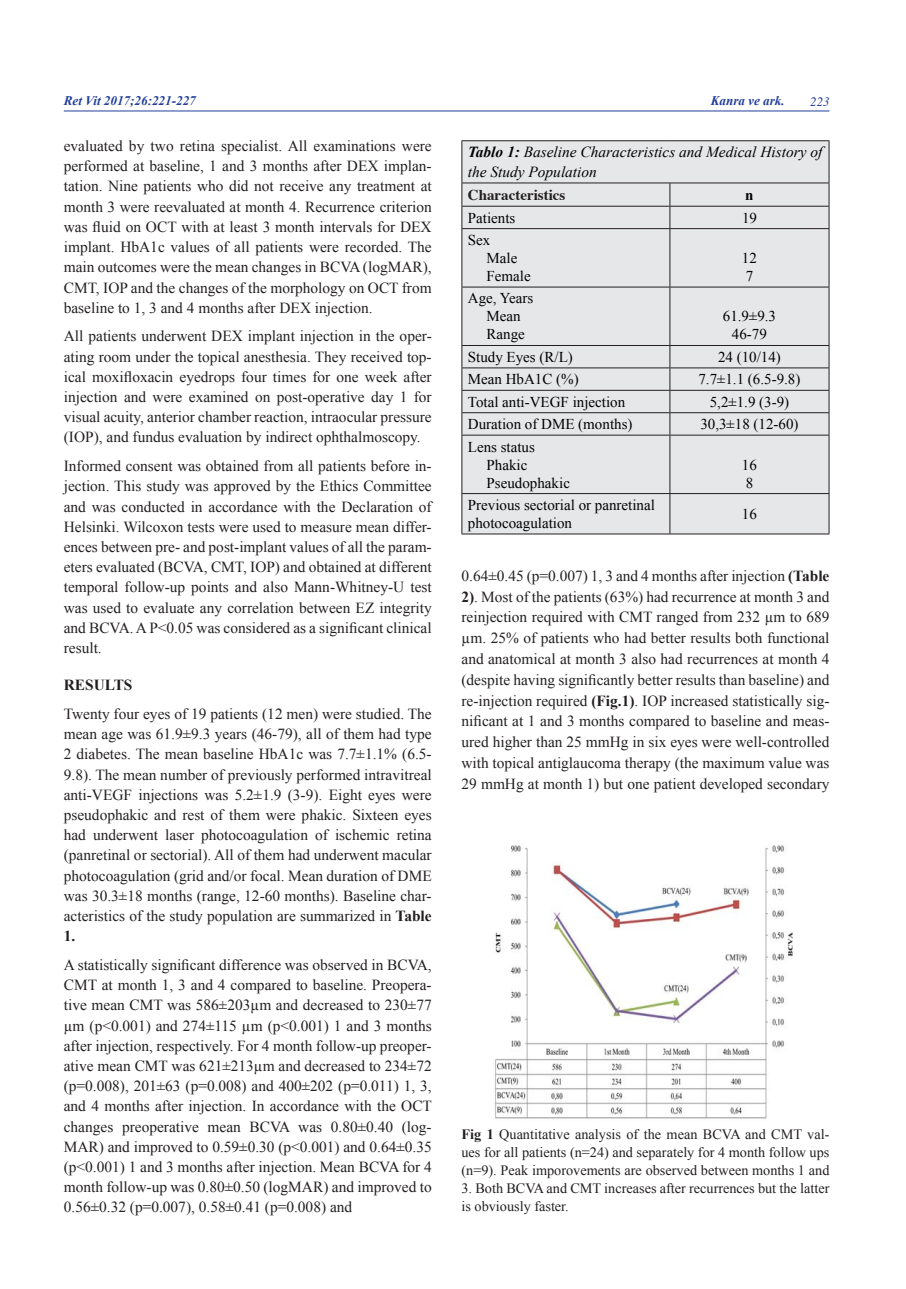
<style>
.page{position:relative;width:906px;height:1289px;background:#fff}
.page>*{position:absolute;margin:0;border:0;box-sizing:border-box;transform-origin:0 0}
.t1{font:15.3px/20.2px "Times New Roman";color:#231f20;text-align:justify}
.t2{font:italic 15.3px/19.5px "Times New Roman";color:#010202}
.t3{font:700 15.3px "Times New Roman";color:#231f20}
.t4{font:15px/18px "Times New Roman";color:#010202}
.t5{font:700 15px "Times";color:#231f20}
.t6{font:700 15px "Times New Roman";color:#010202}
.t7{font:14.25px/18px "Times New Roman";color:#231f20;text-align:justify}
.t8{font:italic 700 13.2px "Times New Roman";color:#223f9a}
.t9{font:italic 12.75px "Times";color:#223f9a}
.s1{font-weight:700}
</style>
<div class="page">
<hr style="left:64px;top:111px;width:765px;height:1px;background:#223f9a">
<img style="left:494px;top:845px;width:299px;height:274px">
<div style="left:462px;top:141px;width:366px;height:392px;background:#e6e7e8"></div>
<hr style="left:461px;top:140px;width:209px;height:1px;background:#231f20">
<hr style="left:461px;top:141px;width:1px;height:41px;background:#231f20">
<hr style="left:670px;top:140px;width:159px;height:1px;background:#231f20">
<hr style="left:828px;top:141px;width:1px;height:41px;background:#231f20">
<hr style="left:461px;top:182px;width:209px;height:1px;background:#231f20">
<hr style="left:670px;top:182px;width:159px;height:1px;background:#231f20">
<hr style="left:461px;top:206px;width:209px;height:1px;background:#231f20">
<svg style="left:461px;top:183px;width:1px;height:45px"></svg>
<hr style="left:670px;top:206px;width:159px;height:1px;background:#231f20">
<svg style="left:669px;top:183px;width:1px;height:45px"></svg>
<svg style="left:828px;top:183px;width:1px;height:45px"></svg>
<hr style="left:461px;top:228px;width:209px;height:1px;background:#231f20">
<hr style="left:461px;top:229px;width:1px;height:58px;background:#231f20">
<hr style="left:670px;top:228px;width:159px;height:1px;background:#231f20">
<hr style="left:669px;top:229px;width:1px;height:58px;background:#231f20">
<hr style="left:828px;top:229px;width:1px;height:58px;background:#231f20">
<hr style="left:461px;top:287px;width:209px;height:1px;background:#231f20">
<hr style="left:461px;top:287px;width:1px;height:58px;background:#231f20">
<hr style="left:670px;top:287px;width:159px;height:1px;background:#231f20">
<hr style="left:669px;top:287px;width:1px;height:58px;background:#231f20">
<hr style="left:828px;top:287px;width:1px;height:58px;background:#231f20">
<hr style="left:461px;top:345px;width:209px;height:1px;background:#231f20">
<hr style="left:670px;top:345px;width:159px;height:1px;background:#231f20">
<hr style="left:461px;top:367px;width:209px;height:1px;background:#231f20">
<hr style="left:670px;top:367px;width:159px;height:1px;background:#231f20">
<hr style="left:461px;top:390px;width:209px;height:1px;background:#231f20">
<hr style="left:670px;top:390px;width:159px;height:1px;background:#231f20">
<hr style="left:461px;top:412px;width:209px;height:1px;background:#231f20">
<svg style="left:461px;top:346px;width:1px;height:89px"></svg>
<hr style="left:670px;top:412px;width:159px;height:1px;background:#231f20">
<svg style="left:669px;top:346px;width:1px;height:89px"></svg>
<svg style="left:828px;top:346px;width:1px;height:89px"></svg>
<hr style="left:461px;top:435px;width:209px;height:1px;background:#231f20">
<hr style="left:461px;top:435px;width:1px;height:58px;background:#231f20">
<hr style="left:670px;top:435px;width:159px;height:1px;background:#231f20">
<hr style="left:669px;top:435px;width:1px;height:58px;background:#231f20">
<hr style="left:828px;top:435px;width:1px;height:58px;background:#231f20">
<hr style="left:461px;top:493px;width:209px;height:1px;background:#231f20">
<hr style="left:461px;top:494px;width:1px;height:39px;background:#231f20">
<hr style="left:670px;top:493px;width:159px;height:1px;background:#231f20">
<hr style="left:669px;top:494px;width:1px;height:39px;background:#231f20">
<hr style="left:828px;top:494px;width:1px;height:39px;background:#231f20">
<hr style="left:461px;top:533px;width:368px;height:1px;background:#231f20">
<p class="t8" style="left:64px;top:94px;width:133px">Ret Vit 2017;26:221-227</p>
<p class="t8" style="left:710px;top:94px;width:76px">Kanra ve ark.</p>
<p class="t9" style="left:810px;top:97px;width:21px">223</p>
<p class="t1" style="left:64px;top:136px;width:369px">evaluated by two retina specialist. All examinations were performed at baseline, 1 and 3 months after DEX implan&shy;tation. Nine patients who did not receive any treatment at month 3 were reevaluated at month 4. Recurrence criterion was fluid on OCT with at least 3 month intervals for DEX implant. HbA1c values of all patients were recorded. The main outcomes were the mean changes in BCVA (logMAR), CMT, IOP and the changes of the morphology on OCT from baseline to 1, 3 and 4 months after DEX injection.</p>
<p class="t1" style="left:64px;top:326px;width:369px">All patients underwent DEX implant injection in the oper&shy;ating room under the topical anesthesia. They received top&shy;ical moxifloxacin eyedrops four times for one week after injection and were examined on post-operative day 1 for visual acuity, anterior chamber reaction, intraocular pressure (IOP), and fundus evaluation by indirect ophthalmoscopy.</p>
<p class="t1" style="left:64px;top:456px;width:369px">Informed consent was obtained from all patients before in&shy;jection. This study was approved by the Ethics Committee and was conducted in accordance with the Declaration of Helsinki. Wilcoxon tests were used to measure mean differ&shy;ences between pre- and post-implant values of all the param&shy;eters evaluated (BCVA, CMT, IOP) and obtained at different temporal follow-up points and also Mann-Whitney-U test was used to evaluate any correlation between EZ integrity and BCVA. A P&lt;0.05 was considered as a significant clinical result.</p>
<p class="t3" style="left:64px;top:676px;width:70px">RESULTS</p>
<p class="t1" style="left:64px;top:703px;width:369px">Twenty four eyes of 19 patients (12 men) were studied. The mean age was 61.9±9.3 years (46-79), all of them had type 2 diabetes. The mean baseline HbA1c was 7.7±1.1% (6.5- 9.8). The mean number of previously performed intravitreal anti-VEGF injections was 5.2±1.9 (3-9). Eight eyes were pseudophakic and rest of them were phakic. Sixteen eyes had underwent laser photocoagulation of ischemic retina (panretinal or sectorial). All of them had underwent macular photocoagulation (grid and/or focal. Mean duration of DME was 30.3±18 months (range, 12-60 months). Baseline char&shy;acteristics of the study population are summarized in <span class="s1">Table 1.</span></p>
<p class="t1" style="left:64px;top:954px;width:370px">A statistically significant difference was observed in BCVA, CMT at month 1, 3 and 4 compared to baseline. Preopera&shy;tive mean CMT was 586±203μm and decreased to 230±77 μm (p&lt;0.001) and 274±115 μm (p&lt;0.001) 1 and 3 months after injection, respectively. For 4 month follow-up preoper&shy;ative mean CMT was 621±213μm and decreased to 234±72 (p=0.008), 201±63 (p=0.008) and 400±202 (p=0.011) 1, 3, and 4 months after injection. In accordance with the OCT changes preoperative mean BCVA was 0.80±0.40 (log-MAR) and improved to 0.59±0.30 (p&lt;0.001) and 0.64±0.35 (p&lt;0.001) 1 and 3 months after injection. Mean BCVA for 4 month follow-up was 0.80±0.50 (logMAR) and improved to 0.56±0.32 (p=0.007), 0.58±0.41 (p=0.008) and</p>
<p class="t2" style="left:468px;top:142px;width:356px"><span class="s1">Tablo 1:</span> Baseline Characteristics and Medical History of the Study Population</p>
<p class="t5" style="left:468px;top:189px;width:99px">Characteristics</p>
<p class="t6" style="left:745px;top:186px;width:10px">n</p>
<p class="t4" style="left:468px;top:208px;width:49px">Patients</p>
<p class="t4" style="left:742px;top:208px;width:16px">19</p>
<p class="t4" style="left:486px;top:231px;width:46px;text-indent:-19px">Sex<br>Male<br>Female</p>
<p class="t4" style="left:742px;top:249px;width:16px">12<br>7</p>
<p class="t4" style="left:486px;top:289px;width:48px;text-indent:-19px">Age, Years<br>Mean<br>Range</p>
<p class="t4" style="left:723px;top:307px;width:55px;text-align:center">61.9±9.3<br>46-79</p>
<p class="t4" style="left:468px;top:348px;width:106px">Study Eyes (R/L)</p>
<p class="t4" style="left:718px;top:348px;width:64px">24 (10/14)</p>
<p class="t4" style="left:468px;top:370px;width:112px">Mean HbA1C (%)</p>
<p class="t4" style="left:698px;top:370px;width:103px">7.7±1.1 (6.5-9.8)</p>
<p class="t4" style="left:468px;top:392px;width:159px">Total anti-VEGF injection</p>
<p class="t4" style="left:710px;top:392px;width:81px">5,2±1.9 (3-9)</p>
<p class="t4" style="left:468px;top:415px;width:166px">Duration of DME (months)</p>
<p class="t4" style="left:700px;top:415px;width:100px">30,3±18 (12-60)</p>
<p class="t4" style="left:486px;top:437px;width:85px;text-indent:-19px">Lens status<br>Phakic<br>Pseudophakic</p>
<p class="t4" style="left:742px;top:455px;width:16px">16<br>8</p>
<p class="t4" style="left:468px;top:496px;width:189px">Previous sectorial or panretinal photocoagulation</p>
<p class="t4" style="left:742px;top:505px;width:16px">16</p>
<p class="t1" style="left:461px;top:565px;width:369px;line-height:20.7px">0.64±0.45 (p=0.007) 1, 3 and 4 months after injection <span class="s1">(Table 2)</span>. Most of the patients (63%) had recurrence at month 3 and reinjection required with CMT ranged from 232 μm to 689 μm. 25% of patients who had better results both functional and anatomical at month 3 also had recurrences at month 4 (despite having significantly better results than baseline) and re-injection required <span class="s1">(Fig.1)</span>. IOP increased statistically sig&shy;nificant at 1 and 3 months compared to baseline and meas&shy;ured higher than 25 mmHg in six eyes were well-controlled with topical antiglaucoma therapy (the maximum value was 29 mmHg at month 1) but one patient developed secondary</p>
<p class="t7" style="left:461px;top:1124px;width:369px"><span class="s1">Fig 1</span> Quantitative analysis of the mean BCVA and CMT val&shy;ues for all patients (n=24) and separately for 4 month follow ups (n=9). Peak imporovements are observed between months 1 and</p>
<p class="t7" style="left:461px;top:1178px;width:369px">3. Both BCVA and CMT increases after recurrences but the latter is obviously faster.</p>
</div>
